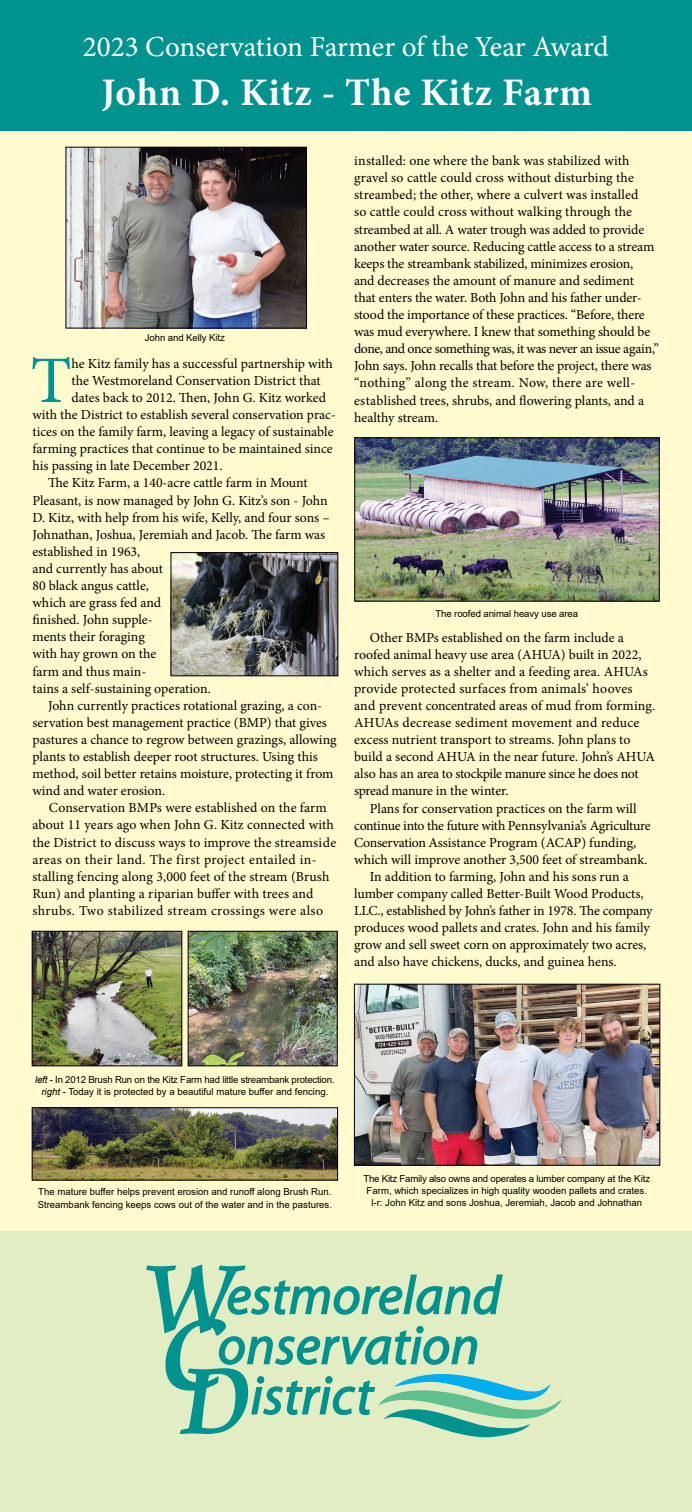
<style>
.page{position:relative;width:692px;height:1512px;background:#fff}
.page>*{position:absolute;margin:0;border:0;box-sizing:border-box;transform-origin:0 0}
.t1{font:66.42px "Minion Pro";color:#00928f}
.t2{font:italic 53.79px "Myriad";letter-spacing:.01em;color:#00928f}
.t3{font:700 39px "Minion Pro";letter-spacing:.015em;color:#fff}
.t4{font:29.1px "Minion Pro";color:#fff}
.t5{font:13.8px/17.1px "Minion Pro";color:#000}
.t6{font:13.8px "Minion Pro";letter-spacing:.03em;color:#000}
.t7{font:13.8px "Minion Pro";letter-spacing:-.02em;color:#000}
.t8{font:9.6px/12.3px "Arial";color:#000}
.t9{font:9.6px/12.3px "Arial";letter-spacing:-.02em;color:#000;text-align:center}
.s1{font-style:italic}
</style>
<div class="page">
<div style="left:0;top:131px;width:691px;height:1100px;background:#fffbce"></div>
<div style="left:0;top:1231px;width:691px;height:281px;background:#e2edc3"></div>
<svg style="left:146px;top:1264px;width:415px;height:174px"></svg>
<div style="left:0;top:0;width:691px;height:131px;background:#00928f"></div>
<img style="left:68px;top:149px;width:236px;height:177px">
<div style="left:66px;top:147px;width:240px;height:181px;border:1px solid #000"></div>
<img style="left:356px;top:440px;width:301px;height:159px">
<img style="left:172px;top:554px;width:164px;height:120px">
<div style="left:170px;top:552px;width:168px;height:124px;border:1px solid #000"></div>
<img style="left:34px;top:1109px;width:302px;height:69px">
<div style="left:32px;top:1107px;width:306px;height:73px;border:1px solid #000"></div>
<img style="left:34px;top:933px;width:146px;height:131px">
<div style="left:32px;top:931px;width:150px;height:135px;border:1px solid #000"></div>
<img style="left:190px;top:933px;width:145px;height:131px">
<div style="left:188px;top:931px;width:149px;height:135px;border:1px solid #000"></div>
<img style="left:356px;top:986px;width:301px;height:178px">
<div style="left:354px;top:984px;width:305px;height:182px;border:1px solid #000"></div>
<h3 class="t4" style="left:83px;top:27px;width:527px">2023 Conservation Farmer of the Year Award</h3>
<h3 class="t3" style="left:102px;top:65px;width:491px">John D. Kitz - The Kitz Farm</h3>
<p class="t8" style="left:145px;top:332px;width:81px">John and Kelly Kitz</p>
<h1 class="t1" style="left:31px;top:336px;width:42px">T</h1>
<p class="t5" style="left:72px;top:355px;width:263px">he Kitz family has a successful partnership with</p>
<p class="t5" style="left:72px;top:372px;width:250px">the Westmoreland Conservation District that</p>
<p class="t5" style="left:72px;top:389px;width:256px">dates back to 2012. Then, John G. Kitz worked</p>
<p class="t5" style="left:32px;top:406px;width:305px">with the District to establish several conservation prac-</p>
<p class="t5" style="left:32px;top:423px;width:302px">tices on the family farm, leaving a legacy of sustainable</p>
<p class="t5" style="left:32px;top:440px;width:301px">farming practices that continue to be maintained since</p>
<p class="t5" style="left:32px;top:457px;width:192px">his passing in late December 2021.</p>
<p class="t5" style="left:48px;top:475px;width:261px">The Kitz Farm, a 140-acre cattle farm in Mount</p>
<p class="t5" style="left:32px;top:492px;width:297px">Pleasant, is now managed by John G. Kitz’s son - John</p>
<p class="t5" style="left:32px;top:509px;width:298px">D. Kitz, with help from his wife, Kelly, and four sons –</p>
<p class="t5" style="left:32px;top:526px;width:294px">Johnathan, Joshua, Jeremiah and Jacob. The farm was</p>
<p class="t5" style="left:32px;top:543px;width:109px">established in 1963,</p>
<p class="t5" style="left:32px;top:560px;width:132px">and currently has about</p>
<p class="t5" style="left:32px;top:577px;width:118px">80 black angus cattle,</p>
<p class="t5" style="left:32px;top:594px;width:130px">which are grass fed and</p>
<p class="t5" style="left:32px;top:611px;width:122px">finished. John supple-</p>
<p class="t5" style="left:32px;top:628px;width:114px">ments their foraging</p>
<p class="t5" style="left:32px;top:646px;width:125px">with hay grown on the</p>
<p class="t5" style="left:32px;top:663px;width:115px">farm and thus main-</p>
<p class="t5" style="left:32px;top:680px;width:180px">tains a self-sustaining operation.</p>
<p class="t5" style="left:48px;top:697px;width:275px">John currently practices rotational grazing, a con-</p>
<p class="t5" style="left:32px;top:714px;width:296px">servation best management practice (BMP) that gives</p>
<p class="t5" style="left:32px;top:731px;width:305px">pastures a chance to regrow between grazings, allowing</p>
<p class="t5" style="left:32px;top:748px;width:287px">plants to establish deeper root structures. Using this</p>
<p class="t5" style="left:32px;top:765px;width:302px">method, soil better retains moisture, protecting it from</p>
<p class="t5" style="left:32px;top:782px;width:134px">wind and water erosion.</p>
<p class="t5" style="left:49px;top:799px;width:279px">Conservation BMPs were established on the farm</p>
<p class="t5" style="left:32px;top:817px;width:303px">about 11 years ago when John G. Kitz connected with</p>
<p class="t5" style="left:32px;top:834px;width:305px">the District to discuss ways to improve the streamside</p>
<p class="t6" style="left:32px;top:850px;width:286px">areas on their land. The first project entailed in-</p>
<p class="t5" style="left:32px;top:868px;width:298px">stalling fencing along 3,000 feet of the stream (Brush</p>
<p class="t5" style="left:32px;top:885px;width:282px">Run) and planting a riparian buffer with trees and</p>
<p class="t6" style="left:32px;top:901px;width:292px">shrubs. Two stabilized stream crossings were also</p>
<p class="t5" style="left:354px;top:152px;width:306px">installed: one where the bank was stabilized with gravel so cattle could cross without disturbing the streambed; the other, where a culvert was installed<br>so cattle could cross without walking through the streambed at all. A water trough was added to provide another water source. Reducing cattle access to a stream keeps the streambank stabilized, minimizes erosion,<br>and decreases the amount of manure and sediment that enters the water. Both John and his father under&shy;stood the importance of these practices. “Before, there was mud everywhere. I knew that something should be done, and once something was, it was never an issue again,” John says. John recalls that before the project, there was “nothing” along the stream. Now, there are well&shy;established trees, shrubs, and flowering plants, and a healthy stream.</p>
<p class="t8" style="left:435px;top:608px;width:144px">The roofed animal heavy use area</p>
<p class="t5" style="left:354px;top:629px;width:302px;text-indent:16px">Other BMPs established on the farm include a roofed animal heavy use area (AHUA) built in 2022, which serves as a shelter and a feeding area. AHUAs provide protected surfaces from animals’ hooves and prevent concentrated areas of mud from forming.<br>AHUAs decrease sediment movement and reduce excess nutrient transport to streams. John plans to build a second AHUA in the near future. John’s AHUA also has an area to stockpile manure since he does not spread manure in the winter.</p>
<p class="t5" style="left:369px;top:800px;width:268px">Plans for conservation practices on the farm will</p>
<p class="t7" style="left:354px;top:816px;width:298px">continue into the future with Pennsylvania’s Agriculture</p>
<p class="t5" style="left:354px;top:834px;width:283px">Conservation Assistance Program (ACAP) funding,</p>
<p class="t5" style="left:354px;top:851px;width:295px">which will improve another 3,500 feet of streambank.</p>
<p class="t5" style="left:369px;top:868px;width:260px">In addition to farming, John and his sons run a</p>
<p class="t5" style="left:354px;top:885px;width:291px">lumber company called Better-Built Wood Products,</p>
<p class="t5" style="left:354px;top:902px;width:300px">LLC., established by John’s father in 1978. The company</p>
<p class="t5" style="left:354px;top:919px;width:297px">produces wood pallets and crates. John and his family</p>
<p class="t5" style="left:354px;top:936px;width:294px">grow and sell sweet corn on approximately two acres,</p>
<p class="t5" style="left:354px;top:954px;width:264px">and also have chickens, ducks, and guinea hens.</p>
<p class="t9" style="left:35px;top:1073px;width:301px"><span class="s1">left</span> - In 2012 Brush Run on the Kitz Farm had little streambank protection. <span class="s1">right</span> - Today it is protected by a beautiful mature buffer and fencing.</p>
<p class="t8" style="left:38px;top:1186px;width:296px">The mature buffer helps prevent erosion and runoff along Brush Run.<br>Streambank fencing keeps cows out of the water and in the pastures.</p>
<p class="t8" style="left:363px;top:1172px;width:288px;text-align:center">The Kitz Family also owns and operates a lumber company at the Kitz<br>Farm, which specializes in high quality wooden pallets and crates. l-r: John Kitz and sons Joshua, Jeremiah, Jacob and Johnathan</p>
<h2 class="t2" style="left:250px;top:1369px;width:124px">istrict</h2>
</div>
